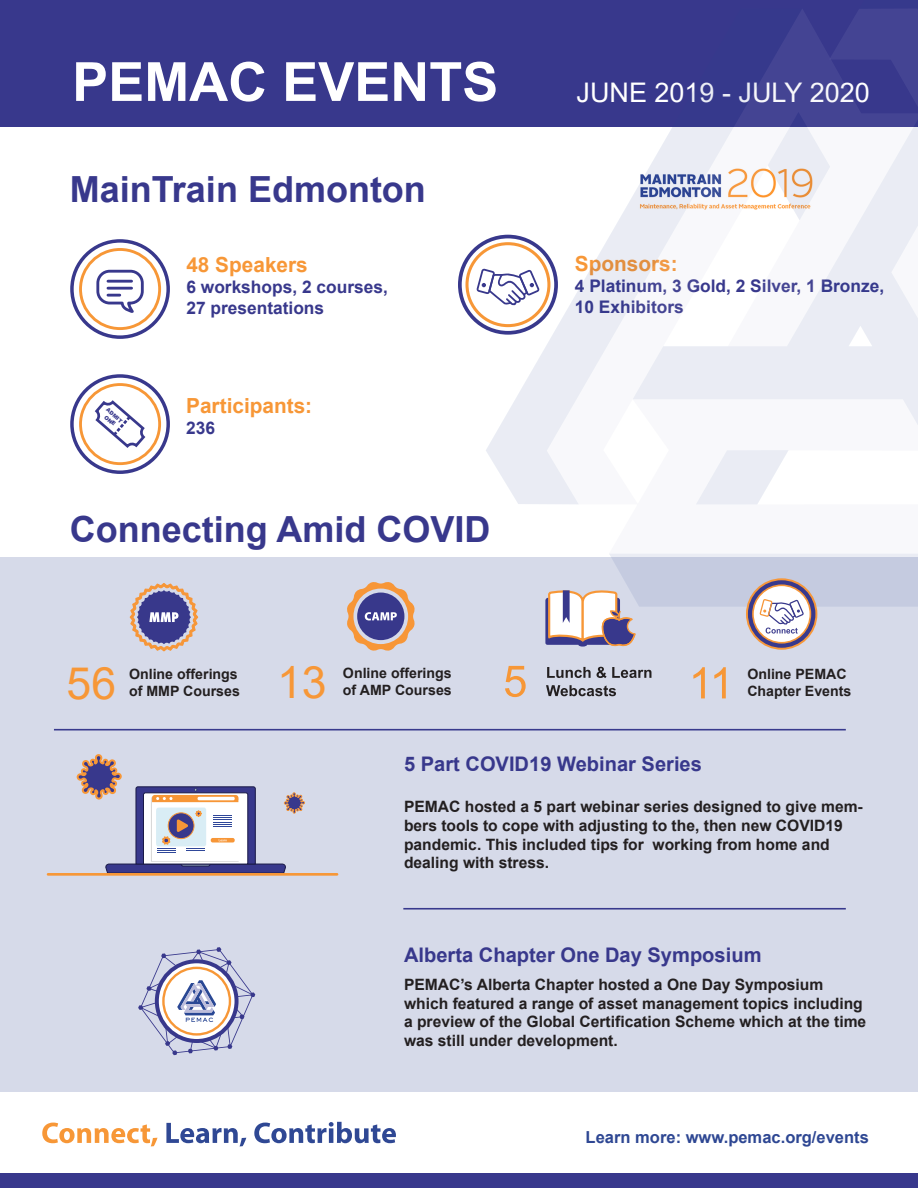
<style>
.page{position:relative;width:918px;height:1188px;background:#fff}
.page>*{position:absolute;margin:0;border:0;box-sizing:border-box;transform-origin:0 0}
.t1{font:700 54px "Arial";color:#fff}
.t2{font:44.55px "Arial";color:#f79737}
.t3{font:700 36px "Arial";color:#38388c}
.t4{font:27px "Arial";color:#fff}
.t5{font:700 20.85px "Arial";color:#f79737}
.t6{font:700 20.1px "Arial";color:#38388c}
.t7{font:700 17.4px/20.9px "Arial";color:#38388c}
.t8{font:700 16.5px "Arial";color:#2e4793}
.t9{font:700 15.6px/18.8px "Arial";color:#231f20}
.t10{font:700 14.25px/17.1px "Arial";color:#231f20}
.t11{font:900 5.4px/6.4px "Arial";color:#38388c;text-align:center}
</style>
<div class="page">
<div style="left:0;top:558px;width:918px;height:534px;background:#d6dae9"></div>
<div style="left:0;top:0;width:918px;height:126px;background:#38388c"></div>
<div style="left:70px;top:239px;width:100px;height:100px;border:3px solid #38388c;border-radius:50%"></div>
<div style="left:79px;top:248px;width:82px;height:82px;border:3px solid #f79737;border-radius:50%"></div>
<svg style="left:96px;top:269px;width:48px;height:44px"></svg>
<svg style="left:477px;top:269px;width:9px;height:25px"></svg>
<div style="left:70px;top:374px;width:100px;height:100px;border:3px solid #38388c;border-radius:50%"></div>
<div style="left:79px;top:383px;width:82px;height:82px;border:3px solid #f79737;border-radius:50%"></div>
<svg style="left:94px;top:400px;width:52px;height:48px"></svg>
<svg style="left:77px;top:754px;width:228px;height:119px"></svg>
<hr style="left:48px;top:873px;width:289px;height:3px;background:#f79737">
<svg style="left:138px;top:947px;width:117px;height:108px"></svg>
<svg style="left:42px;top:1123px;width:116px;height:23px"></svg>
<svg style="left:166px;top:1123px;width:80px;height:23px"></svg>
<svg style="left:254px;top:1122px;width:142px;height:21px"></svg>
<div style="left:0;top:1173px;width:918px;height:15px;background:#38388c"></div>
<svg style="left:486px;top:126px;width:59px;height:378px"></svg>
<svg style="left:693px;top:667px;width:12px;height:31px"></svg>
<svg style="left:714px;top:667px;width:12px;height:31px"></svg>
<svg style="left:347px;top:582px;width:68px;height:69px"></svg>
<svg style="left:547px;top:667px;width:44px;height:11px"></svg>
<svg style="left:597px;top:667px;width:54px;height:11px"></svg>
<svg style="left:546px;top:685px;width:70px;height:11px"></svg>
<svg style="left:545px;top:9px;width:373px;height:641px"></svg>
<svg style="left:505px;top:666px;width:21px;height:31px"></svg>
<svg style="left:129px;top:583px;width:70px;height:69px"></svg>
<hr style="left:403px;top:908px;width:443px;height:2px;background:#38398d">
<hr style="left:54px;top:729px;width:792px;height:1px;background:#38398d">
<h1 class="t1" style="left:72px;top:44px;width:428px">PEMAC EVENTS</h1>
<h3 class="t3" style="left:70px;top:164px;width:358px">MainTrain Edmonton</h3>
<h3 class="t5" style="left:186px;top:250px;width:123px">48 Speakers</h3>
<p class="t7" style="left:186px;top:277px;width:203px">6 workshops, 2 courses,<br>27 presentations</p>
<p class="t11" style="left:109px;top:406px;width:21px;rotate:41deg">ADMIT<br>ONE</p>
<h3 class="t5" style="left:186px;top:391px;width:128px">Participants:</h3>
<p class="t7" style="left:186px;top:418px;width:30px">236</p>
<h3 class="t3" style="left:70px;top:504px;width:422px">Connecting Amid COVID</h3>
<h3 class="t4" style="left:577px;top:74px;width:295px">JUNE 2019 - JULY 2020</h3>
<h3 class="t5" style="left:575px;top:249px;width:104px">Sponsors:</h3>
<p class="t7" style="left:575px;top:276px;width:311px">4 Platinum, 3 Gold, 2 Silver, 1 Bronze,<br>10 Exhibitors</p>
<h2 class="t2" style="left:67px;top:652px;width:51px">56</h2>
<p class="t10" style="left:129px;top:666px;width:110px">Online offerings</p>
<p class="t10" style="left:129px;top:683px;width:112px">of MMP Courses</p>
<h2 class="t2" style="left:277px;top:652px;width:51px">13</h2>
<p class="t10" style="left:747px;top:666px;width:106px">Online PEMAC<br>Chapter Events</p>
<p class="t10" style="left:343px;top:665px;width:110px">Online offerings of AMP Courses</p>
<p class="t6" style="left:404px;top:750px;width:299px">5 Part COVID19 Webinar Series</p>
<p class="t9" style="left:404px;top:797px;width:460px">PEMAC hosted a 5 part webinar series designed to give mem&shy;bers tools to cope with adjusting to the, then new COVID19 pandemic. This included tips for working from home and dealing with stress.</p>
<p class="t6" style="left:404px;top:941px;width:359px">Alberta Chapter One Day Symposium</p>
<p class="t9" style="left:404px;top:975px;width:464px">PEMAC’s Alberta Chapter hosted a One Day Symposium which featured a range of asset management topics including a preview of the Global Certification Scheme which at the time was still under development.</p>
<p class="t8" style="left:586px;top:1125px;width:285px">Learn more: www.pemac.org/events</p>
</div>
